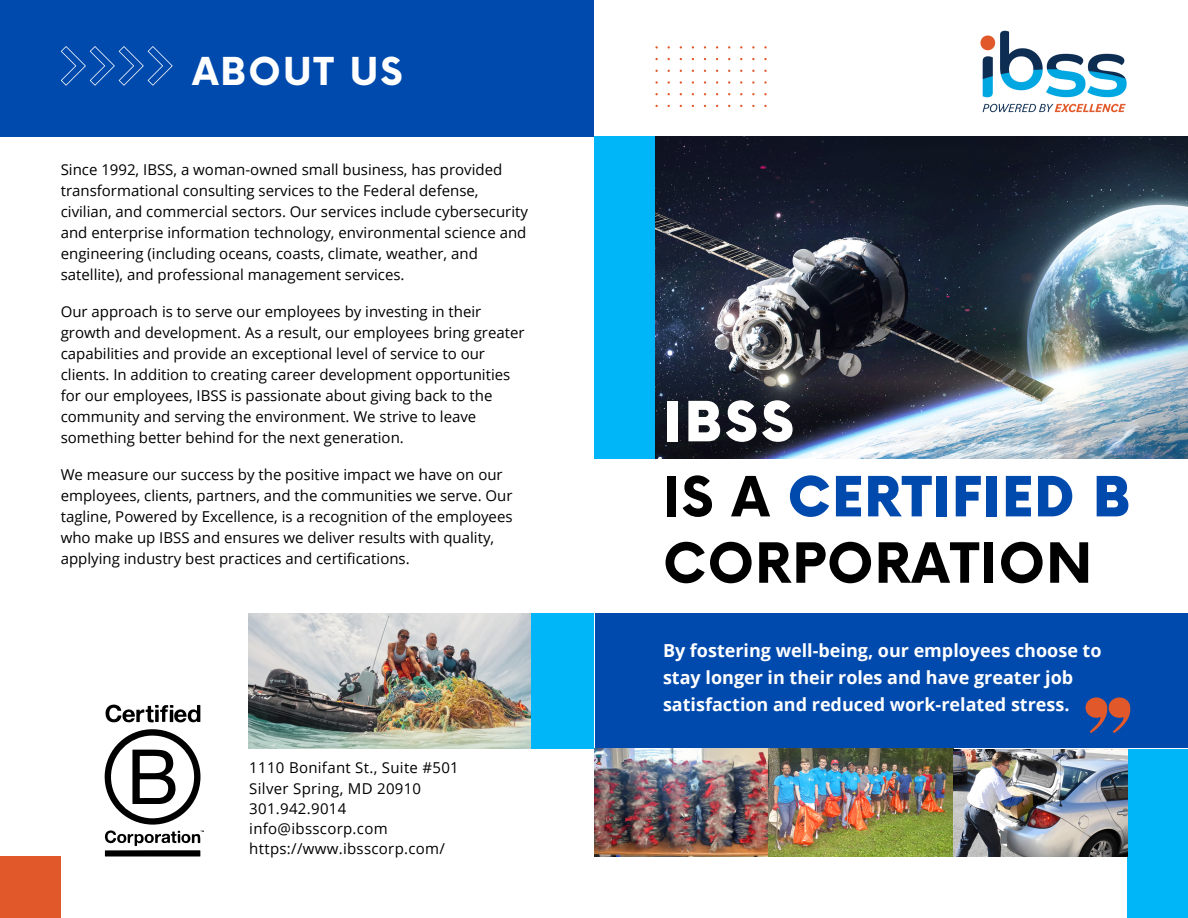
<style>
.page{position:relative;width:1188px;height:918px;background:#fff}
.page>*{position:absolute;margin:0;border:0;box-sizing:border-box;transform-origin:0 0}
.t1{font:700 54px/66.3px "Now";letter-spacing:.02em;color:#000}
.t2{font:900 54px "Now";color:#fff}
.t3{font:700 37.5px "Now";letter-spacing:.06em;color:#fff}
.t4{font:700 18px/27px "Open Sans";color:#fff}
.t5{font:15px/21px "Open Sans";color:#000}
.t6{font:15px "Open Sans";letter-spacing:.02em;color:#000}
.s1{font-weight:900;color:#004aad}
</style>
<div class="page">
<img style="left:654px;top:136px;width:534px;height:323px">
<div style="left:0;top:0;width:594px;height:136px;background:#004aad"></div>
<img style="left:248px;top:613px;width:283px;height:135px">
<div style="left:594px;top:136px;width:60px;height:323px;background:#00b5f8"></div>
<svg style="left:655px;top:46px;width:112px;height:61px"></svg>
<svg style="left:61px;top:46px;width:112px;height:40px"></svg>
<div style="left:1128px;top:750px;width:60px;height:168px;background:#00b5f8"></div>
<div style="left:595px;top:613px;width:593px;height:135px;background:#004aad"></div>
<svg style="left:1086px;top:698px;width:45px;height:35px"></svg>
<img style="left:594px;top:748px;width:360px;height:108px">
<img style="left:953px;top:750px;width:174px;height:106px">
<img style="left:980px;top:30px;width:147px;height:83px">
<svg style="left:105px;top:705px;width:99px;height:151px"></svg>
<div style="left:531px;top:613px;width:63px;height:135px;background:#00b5f8"></div>
<div style="left:0;top:856px;width:61px;height:62px;background:#e1592a"></div>
<p class="t3" style="left:192px;top:51px;width:212px">ABOUT US</p>
<p class="t5" style="left:61px;top:159px;width:469px">Since 1992, IBSS, a woman-owned small business, has provided transformational consulting services to the Federal defense, civilian, and commercial sectors. Our services include cybersecurity and enterprise information technology, environmental science and engineering (including oceans, coasts, climate, weather, and satellite), and professional management services.</p>
<p class="t5" style="left:61px;top:301px;width:465px">Our approach is to serve our employees by investing in their growth and development. As a result, our employees bring greater capabilities and provide an exceptional level of service to our clients. In addition to creating career development opportunities for our employees, IBSS is passionate about giving back to the community and serving the environment. We strive to leave something better behind for the next generation.</p>
<p class="t5" style="left:61px;top:464px;width:453px">We measure our success by the positive impact we have on our employees, clients, partners, and the communities we serve. Our tagline, Powered by Excellence, is a recognition of the employees who make up IBSS and ensures we deliver results with quality, applying industry best practices and certifications.</p>
<p class="t6" style="left:249px;top:757px;width:211px">1110 Bonifant St., Suite #501</p>
<p class="t6" style="left:249px;top:778px;width:173px">Silver Spring, MD 20910</p>
<p class="t6" style="left:249px;top:798px;width:99px">301.942.9014</p>
<p class="t6" style="left:249px;top:818px;width:140px">info@ibsscorp.com</p>
<p class="t6" style="left:249px;top:838px;width:197px">https://www.ibsscorp.com/</p>
<p class="t2" style="left:663px;top:393px;width:133px">IBSS</p>
<p class="t1" style="left:663px;top:467px;width:468px">IS A <span class="s1">CERTIFIED B<br></span>CORPORATION</p>
<p class="t4" style="left:663px;top:637px;width:440px">By fostering well-being, our employees choose to stay longer in their roles and have greater job satisfaction and reduced work-related stress.</p>
</div>
